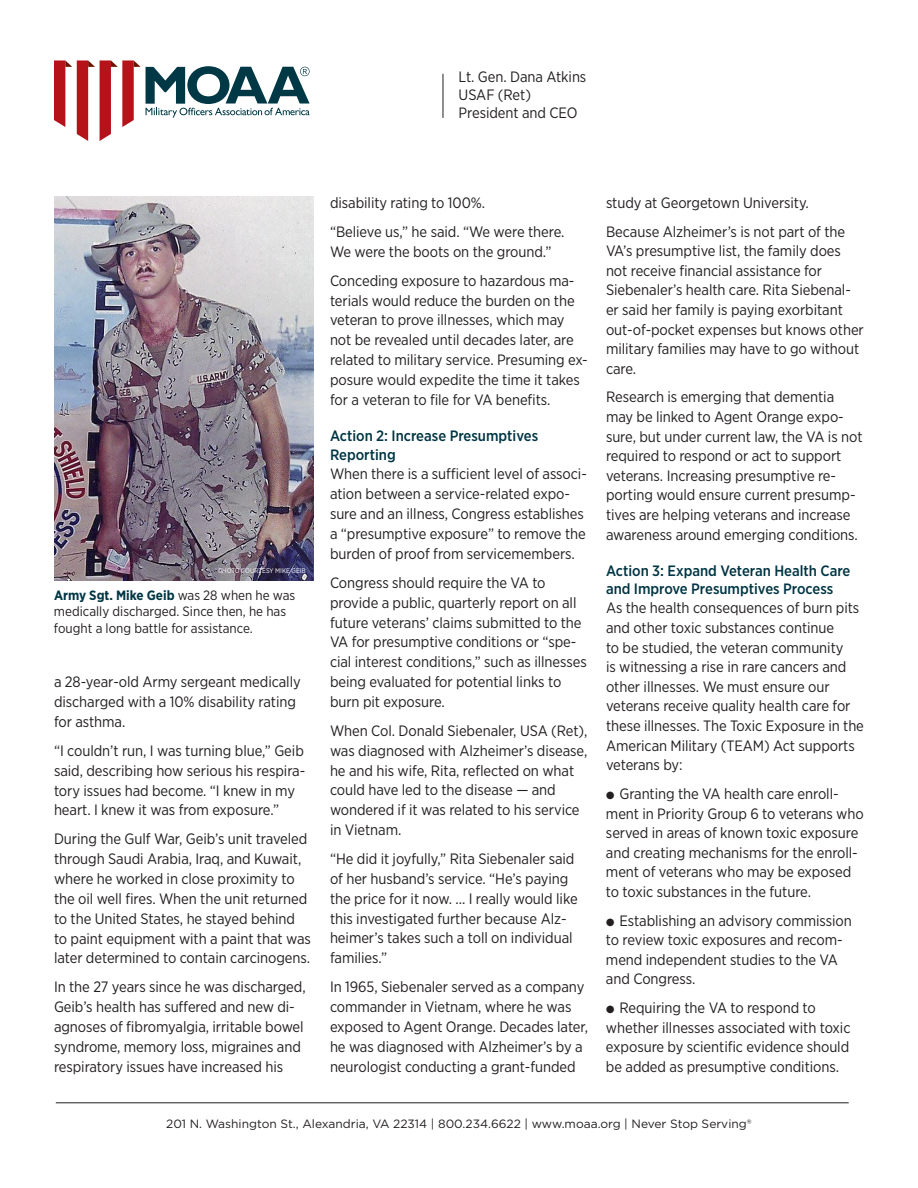
<style>
.page{position:relative;width:918px;height:1188px;background:#fff}
.page>*{position:absolute;margin:0;border:0;box-sizing:border-box;transform-origin:0 0}
.New_Handout_Body{font:15px/19.8px "Gotham Narrow";letter-spacing:-.005em;color:#231f20}
.Small_headers{font:500 15px/18.5px "Gotham Narrow";color:#003543}
.Name_Title{font:15px "Gotham Narrow";letter-spacing:-.005em;color:#231f20}
.Photo_Caption{font:13.5px/16.5px "Gotham Narrow";color:#231f20}
.t1{font:12px "Gotham";color:#231f20}
.Photo_Credit{font:6.75px "Gotham Narrow";color:#fff}
.s1{font-weight:700;color:#003644}
</style>
<div class="page">
<hr style="left:56px;top:1103px;width:793px;height:1px;background:#231f20">
<svg style="left:54px;top:60px;width:256px;height:81px"></svg>
<hr style="left:443px;top:74px;width:1px;height:44px;background:#231f20">
<img style="left:54px;top:196px;width:259px;height:384px">
<p class="Name_Title" style="left:459px;top:68px;width:129px">Lt. Gen. Dana Atkins</p>
<p class="Name_Title" style="left:459px;top:86px;width:74px">USAF (Ret)</p>
<p class="Name_Title" style="left:459px;top:104px;width:121px">President and CEO</p>
<p class="Photo_Credit" style="left:218px;top:567px;width:89px">PHOTO COURTESY MIKE GEIB</p>
<p class="Photo_Caption" style="left:54px;top:587px;width:243px"><span class="s1">Army Sgt. Mike Geib</span> was 28 when he was medically discharged. Since then, he has fought a long battle for assistance.</p>
<p class="New_Handout_Body" style="left:54px;top:672px;width:248px">a 28-year-old Army sergeant medically discharged with a 10% disability rating for asthma.</p>
<p class="New_Handout_Body" style="left:54px;top:740px;width:253px">“I couldn’t run, I was turning blue,” Geib said, describing how serious his respira&shy;tory issues had become. “I knew in my heart. I knew it was from exposure.”</p>
<p class="New_Handout_Body" style="left:54px;top:829px;width:258px">During the Gulf War, Geib’s unit traveled through Saudi Arabia, Iraq, and Kuwait, where he worked in close proximity to the oil well fires. When the unit returned to the United States, he stayed behind to paint equipment with a paint that was later determined to contain carcinogens.</p>
<p class="New_Handout_Body" style="left:54px;top:977px;width:253px">In the 27 years since he was discharged, Geib’s health has suffered and new di&shy;agnoses of fibromyalgia, irritable bowel syndrome, memory loss, migraines and respiratory issues have increased his</p>
<p class="New_Handout_Body" style="left:330px;top:193px;width:157px">disability rating to 100%.</p>
<p class="New_Handout_Body" style="left:330px;top:221px;width:236px">“Believe us,” he said. “We were there.<br>We were the boots on the ground.”</p>
<p class="New_Handout_Body" style="left:330px;top:270px;width:259px">Conceding exposure to hazardous ma&shy;terials would reduce the burden on the veteran to prove illnesses, which may not be revealed until decades later, are related to military service. Presuming ex&shy;posure would expedite the time it takes for a veteran to file for VA benefits.</p>
<p class="Small_headers" style="left:330px;top:427px;width:210px">Action 2: Increase Presumptives<br>Reporting</p>
<p class="New_Handout_Body" style="left:330px;top:464px;width:258px">When there is a sufficient level of associ&shy;ation between a service-related expo&shy;sure and an illness, Congress establishes a “presumptive exposure” to remove the burden of proof from servicemembers.</p>
<p class="New_Handout_Body" style="left:330px;top:572px;width:258px">Congress should require the VA to provide a public, quarterly report on all future veterans’ claims submitted to the VA for presumptive conditions or “spe&shy;cial interest conditions,” such as illnesses being evaluated for potential links to burn pit exposure.</p>
<p class="New_Handout_Body" style="left:330px;top:720px;width:259px">When Col. Donald Siebenaler, USA (Ret), was diagnosed with Alzheimer’s disease, he and his wife, Rita, reflected on what could have led to the disease — and wondered if it was related to his service in Vietnam.</p>
<p class="New_Handout_Body" style="left:330px;top:849px;width:249px">“He did it joyfully,” Rita Siebenaler said of her husband’s service. “He’s paying the price for it now. ... I really would like this investigated further because Alz&shy;heimer’s takes such a toll on individual families.”</p>
<p class="New_Handout_Body" style="left:330px;top:977px;width:260px">In 1965, Siebenaler served as a company commander in Vietnam, where he was exposed to Agent Orange. Decades later, he was diagnosed with Alzheimer’s by a neurologist conducting a grant-funded</p>
<p class="New_Handout_Body" style="left:606px;top:192px;width:204px">study at Georgetown University.</p>
<p class="New_Handout_Body" style="left:606px;top:221px;width:259px">Because Alzheimer’s is not part of the VA’s presumptive list, the family does not receive financial assistance for Siebenaler’s health care. Rita Siebenal&shy;er said her family is paying exorbitant out-of-pocket expenses but knows other military families may have to go without care.</p>
<p class="New_Handout_Body" style="left:606px;top:387px;width:258px">Research is emerging that dementia may be linked to Agent Orange expo&shy;sure, but under current law, the VA is not required to respond or act to support veterans. Increasing presumptive re&shy;porting would ensure current presump&shy;tives are helping veterans and increase awareness around emerging conditions.</p>
<p class="Small_headers" style="left:606px;top:561px;width:246px">Action 3: Expand Veteran Health Care and Improve Presumptives Process</p>
<p class="New_Handout_Body" style="left:606px;top:598px;width:260px">As the health consequences of burn pits and other toxic substances continue<br>to be studied, the veteran community<br>is witnessing a rise in rare cancers and other illnesses. We must ensure our veterans receive quality health care for these illnesses. The Toxic Exposure in the American Military (TEAM) Act supports veterans by:</p>
<p class="New_Handout_Body" style="left:606px;top:784px;width:259px">● Granting the VA health care enroll&shy;ment in Priority Group 6 to veterans who served in areas of known toxic exposure and creating mechanisms for the enroll&shy;ment of veterans who may be exposed to toxic substances in the future.</p>
<p class="New_Handout_Body" style="left:606px;top:910px;width:247px">● Establishing an advisory commission to review toxic exposures and recom&shy;mend independent studies to the VA and Congress.</p>
<p class="New_Handout_Body" style="left:606px;top:998px;width:246px">● Requiring the VA to respond to whether illnesses associated with toxic exposure by scientific evidence should be added as presumptive conditions.</p>
<p class="t1" style="left:166px;top:1116px;width:587px">201 N. Washington St., Alexandria, VA 22314 | 800.234.6622 | www.moaa.org | Never Stop Serving®</p>
</div>
